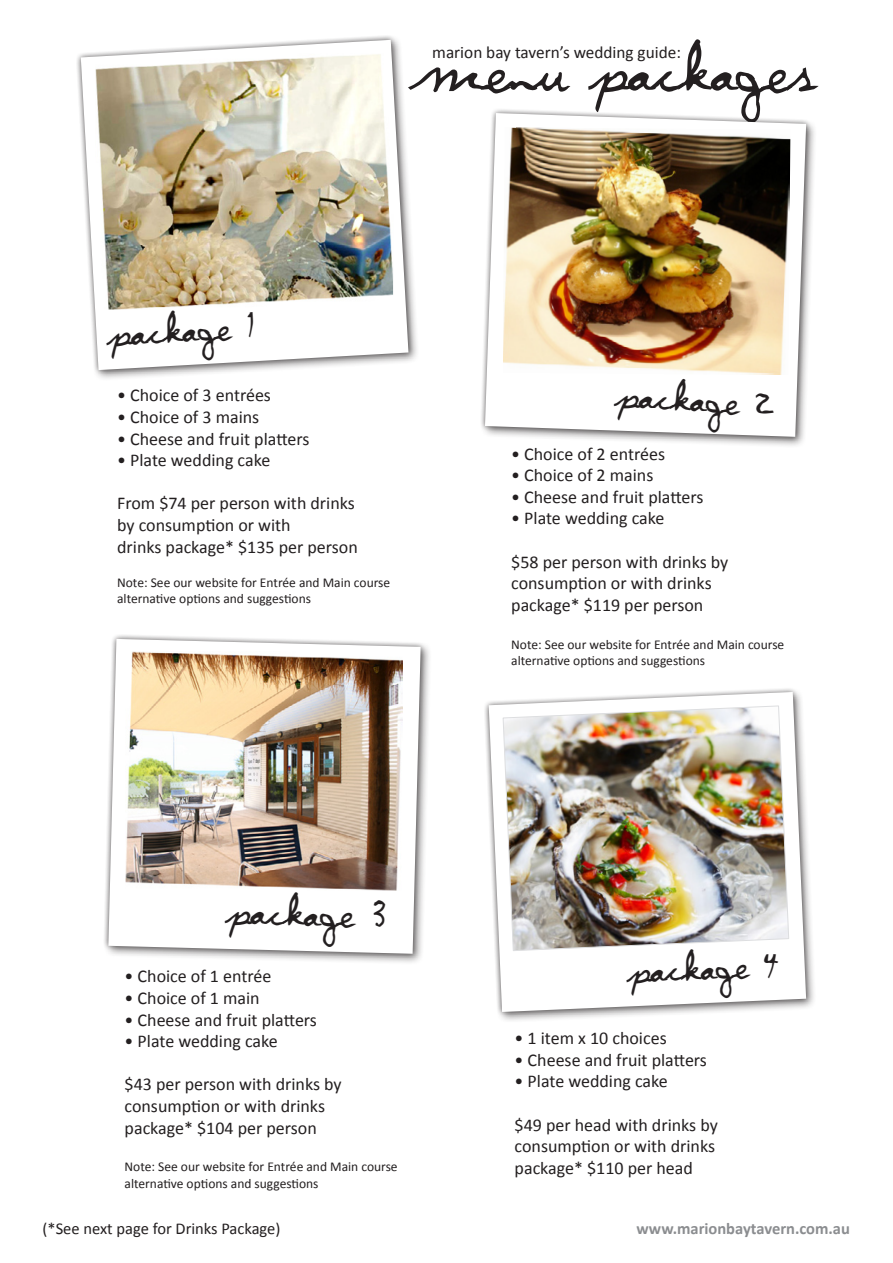
<style>
.page{position:relative;width:893px;height:1263px;background:#fff}
.page>*{position:absolute;margin:0;border:0;box-sizing:border-box;transform-origin:0 0}
.t1{font:54px "Violation";color:#231f20}
.t2{font:34.8px "Violation";color:#231f20}
.t3{font:33.45px "Violation";color:#231f20}
.t4{font:32.85px "Violation";color:#231f20}
.t5{font:18px "Calibri";color:#231f20}
.t6{font:17.25px "Calibri";color:#231f20}
.t7{font:16.5px "Calibri";color:#231f20}
.t8{font:700 16.5px "Calibri";color:#8b8d90}
.t9{font:13.5px "Calibri";color:#231f20}
</style>
<div class="page">
<div style="left:480px;top:108px;width:337px;height:340px;background:#231f20;opacity:.61"></div>
<svg style="left:480px;top:108px;width:332px;height:334px"></svg>
<svg style="left:485px;top:113px;width:321px;height:324px"></svg>
<img style="left:503px;top:127px;width:287px;height:248px">
<svg style="left:485px;top:688px;width:327px;height:330px"></svg>
<svg style="left:489px;top:692px;width:317px;height:320px"></svg>
<svg style="left:77px;top:36px;width:337px;height:340px"></svg>
<svg style="left:81px;top:40px;width:327px;height:330px"></svg>
<div style="left:103px;top:634px;width:328px;height:331px;background:#231f20;opacity:.61"></div>
<svg style="left:103px;top:634px;width:323px;height:325px"></svg>
<svg style="left:108px;top:639px;width:313px;height:315px"></svg>
<img style="left:125px;top:652px;width:278px;height:238px">
<img style="left:95px;top:54px;width:298px;height:256px">
<img style="left:503px;top:705px;width:286px;height:246px">
<p class="t1" style="left:411px;top:39px;width:404px">menu packages</p>
<p class="t6" style="left:432px;top:42px;width:250px">marion bay tavern’s wedding guide:</p>
<p class="t3" style="left:107px;top:314px;width:149px;rotate:-3deg">package 1</p>
<p class="t5" style="left:117px;top:384px;width:155px">• Choice of 3 entrées</p>
<p class="t5" style="left:117px;top:406px;width:144px">• Choice of 3 mains</p>
<p class="t5" style="left:117px;top:427px;width:194px">• Cheese and fruit platters</p>
<p class="t5" style="left:117px;top:449px;width:155px">• Plate wedding cake</p>
<p class="t5" style="left:117px;top:492px;width:239px">From $74 per person with drinks</p>
<p class="t5" style="left:117px;top:514px;width:175px">by consumption or with</p>
<p class="t5" style="left:117px;top:535px;width:242px">drinks package* $135 per person</p>
<p class="t9" style="left:117px;top:574px;width:275px">Note: See our website for Entrée and Main course</p>
<p class="t9" style="left:117px;top:590px;width:195px">alternative options and suggestions</p>
<p class="t3" style="left:618px;top:374px;width:155px;rotate:4deg">package 2</p>
<p class="t5" style="left:511px;top:442px;width:155px">• Choice of 2 entrées</p>
<p class="t5" style="left:511px;top:464px;width:144px">• Choice of 2 mains</p>
<p class="t5" style="left:511px;top:486px;width:194px">• Cheese and fruit platters</p>
<p class="t5" style="left:511px;top:507px;width:155px">• Plate wedding cake</p>
<p class="t5" style="left:511px;top:550px;width:219px">$58 per person with drinks by</p>
<p class="t5" style="left:511px;top:572px;width:202px">consumption or with drinks</p>
<p class="t5" style="left:511px;top:594px;width:194px">package* $119 per person</p>
<p class="t9" style="left:511px;top:636px;width:275px">Note: See our website for Entrée and Main course</p>
<p class="t9" style="left:511px;top:652px;width:195px">alternative options and suggestions</p>
<p class="t2" style="left:228px;top:890px;width:163px;rotate:2deg">package 3</p>
<p class="t5" style="left:125px;top:965px;width:148px">• Choice of 1 entrée</p>
<p class="t5" style="left:125px;top:987px;width:137px">• Choice of 1 main</p>
<p class="t5" style="left:125px;top:1008px;width:194px">• Cheese and fruit platters</p>
<p class="t5" style="left:125px;top:1030px;width:155px">• Plate wedding cake</p>
<p class="t5" style="left:125px;top:1073px;width:219px">$43 per person with drinks by</p>
<p class="t5" style="left:125px;top:1095px;width:202px">consumption or with drinks</p>
<p class="t5" style="left:125px;top:1116px;width:194px">package* $104 per person</p>
<p class="t9" style="left:125px;top:1158px;width:275px">Note: See our website for Entrée and Main course</p>
<p class="t9" style="left:125px;top:1175px;width:195px">alternative options and suggestions</p>
<p class="t4" style="left:627px;top:951px;width:153px;rotate:-2deg">package 4</p>
<p class="t5" style="left:515px;top:1027px;width:154px">• 1 item x 10 choices</p>
<p class="t5" style="left:515px;top:1049px;width:194px">• Cheese and fruit platters</p>
<p class="t5" style="left:515px;top:1070px;width:155px">• Plate wedding cake</p>
<p class="t5" style="left:515px;top:1113px;width:205px">$49 per head with drinks by</p>
<p class="t5" style="left:515px;top:1135px;width:202px">consumption or with drinks</p>
<p class="t5" style="left:515px;top:1157px;width:180px">package* $110 per head</p>
<p class="t7" style="left:43px;top:1218px;width:239px">(*See next page for Drinks Package)</p>
<p class="t8" style="left:637px;top:1218px;width:215px">www.marionbaytavern.com.au</p>
</div>
